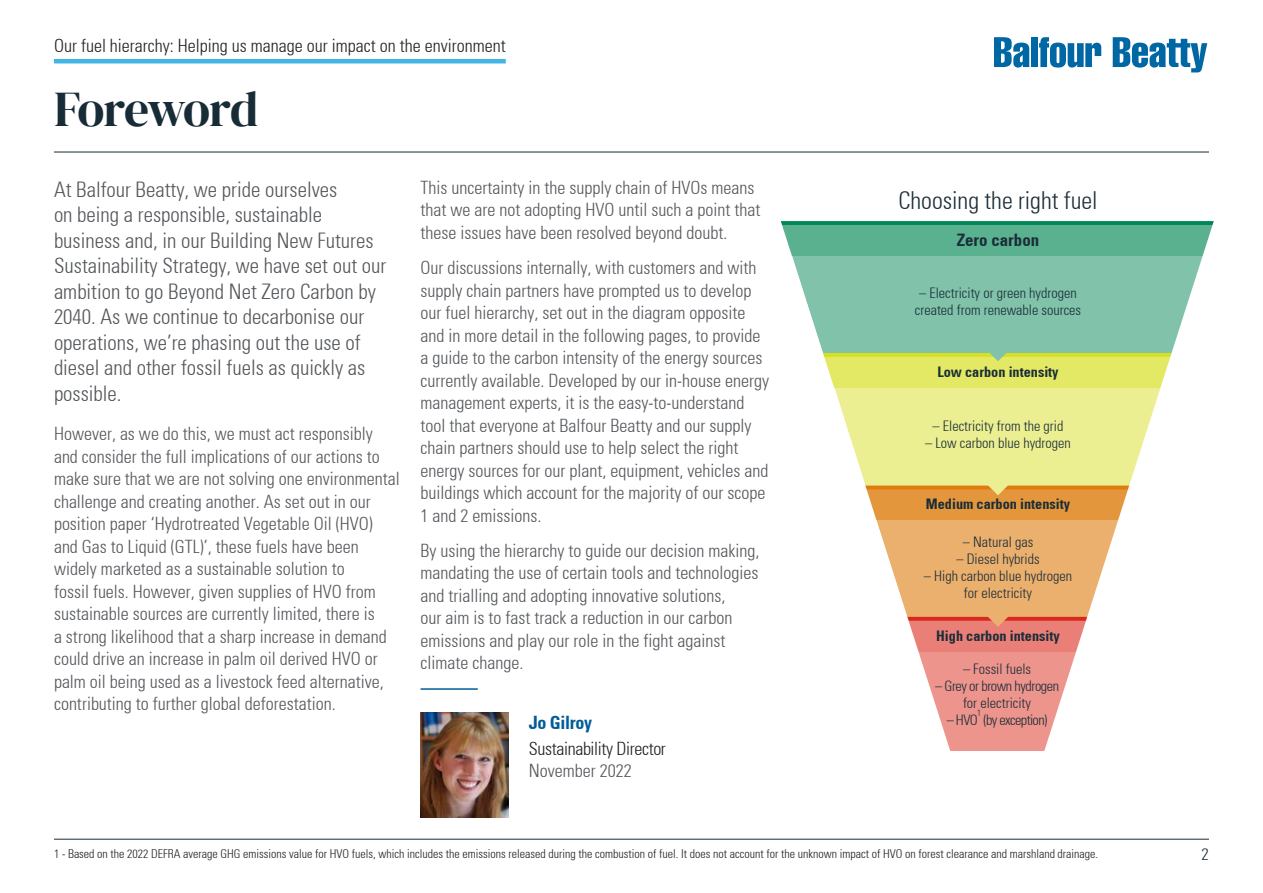
<style>
.page{position:relative;width:1263px;height:893px;background:#fff}
.page>*{position:absolute;margin:0;border:0;box-sizing:border-box;transform-origin:0 0}
.t1{font:49.5px "DM Serif Display";letter-spacing:-.025em;color:#172c36}
.t2{font:300 condensed 24.3px "Univers";color:#1b2d37}
.t3{font:300 condensed 21px/25.5px "Univers";color:#53565a}
.t4{font:300 condensed 18px/22.5px "Univers";color:#53565a}
.t5{font:300 condensed 18px "Univers";color:#231f20}
.t6{font:300 condensed 18px "Univers";letter-spacing:-.02em;color:#231f20}
.t7{font:700 condensed 18px "Univers";letter-spacing:-.02em;color:#005d99}
.t8{font:700 condensed 16.8px "Univers";color:#1b2d37}
.t9{font:300 condensed 16.5px "Univers";color:#1b2d37}
.t10{font:300 condensed 14.25px/17.1px "Univers";color:#1b2d37;text-align:center}
.t11{font:700 condensed 14.25px "Univers";color:#1b2d37}
.t12{font:300 condensed 14.25px/17.1px "Univers";letter-spacing:-.03em;color:#1b2d37;text-align:center}
.t13{font:300 condensed 14.25px "Univers";letter-spacing:-.04em;color:#1b2d37}
.t14{font:300 condensed 12px "Univers";color:#231f20}
.t15{font:300 condensed 9px "Univers";color:#1b2d37}
</style>
<div class="page">
<hr style="left:54px;top:839px;width:1155px;height:1px;background:#1b2d37">
<hr style="left:54px;top:59px;width:452px;height:4px;background:#41b6e6">
<svg style="left:994px;top:37px;width:35px;height:31px"></svg>
<div style="left:1031px;top:37px;width:6px;height:30px;background:#0067a5"></div>
<svg style="left:1039px;top:37px;width:62px;height:31px"></svg>
<svg style="left:1113px;top:37px;width:94px;height:35px"></svg>
<svg style="left:779px;top:221px;width:454px;height:4px"></svg>
<svg style="left:782px;top:225px;width:262px;height:526px"></svg>
<svg style="left:1044px;top:221px;width:189px;height:530px"></svg>
<img style="left:421px;top:712px;width:87px;height:106px">
<hr style="left:54px;top:152px;width:1155px;height:1px;background:#172c36">
<hr style="left:421px;top:688px;width:57px;height:2px;background:#005d99">
<p class="t5" style="left:54px;top:39px;width:453px">Our fuel hierarchy: Helping us manage our impact on the environment</p>
<h1 class="t1" style="left:54px;top:91px;width:206px">Foreword</h1>
<p class="t3" style="left:54px;top:178px;width:334px">At Balfour Beatty, we pride ourselves<br>on being a responsible, sustainable business and, in our Building New Futures Sustainability Strategy, we have set out our ambition to go Beyond Net Zero Carbon by 2040. As we continue to decarbonise our operations, we’re phasing out the use of diesel and other fossil fuels as quickly as possible.</p>
<p class="t4" style="left:54px;top:424px;width:347px">However, as we do this, we must act responsibly and consider the full implications of our actions to make sure that we are not solving one environmental challenge and creating another. As set out in our position paper ‘Hydrotreated Vegetable Oil (HVO) and Gas to Liquid (GTL)’, these fuels have been widely marketed as a sustainable solution to<br>fossil fuels. However, given supplies of HVO from sustainable sources are currently limited, there is<br>a strong likelihood that a sharp increase in demand could drive an increase in palm oil derived HVO or palm oil being used as a livestock feed alternative, contributing to further global deforestation.</p>
<p class="t4" style="left:421px;top:178px;width:341px">This uncertainty in the supply chain of HVOs means that we are not adopting HVO until such a point that these issues have been resolved beyond doubt.</p>
<p class="t4" style="left:421px;top:258px;width:350px">Our discussions internally, with customers and with supply chain partners have prompted us to develop our fuel hierarchy, set out in the diagram opposite and in more detail in the following pages, to provide a guide to the carbon intensity of the energy sources currently available. Developed by our in-house energy management experts, it is the easy-to-understand tool that everyone at Balfour Beatty and our supply chain partners should use to help select the right energy sources for our plant, equipment, vehicles and buildings which account for the majority of our scope 1 and 2 emissions.</p>
<p class="t4" style="left:421px;top:541px;width:340px">By using the hierarchy to guide our decision making, mandating the use of certain tools and technologies and trialling and adopting innovative solutions,<br>our aim is to fast track a reduction in our carbon emissions and play our role in the fight against climate change.</p>
<p class="t7" style="left:529px;top:716px;width:65px">Jo Gilroy</p>
<p class="t6" style="left:529px;top:742px;width:139px">Sustainability Director</p>
<p class="t4" style="left:529px;top:760px;width:104px">November 2022</p>
<h2 class="t2" style="left:898px;top:191px;width:201px">Choosing the right fuel</h2>
<p class="t8" style="left:957px;top:234px;width:84px">Zero carbon</p>
<p class="t10" style="left:915px;top:286px;width:168px">– Electricity or green hydrogen created from renewable sources</p>
<p class="t11" style="left:937px;top:367px;width:123px">Low carbon intensity</p>
<p class="t10" style="left:933px;top:419px;width:132px">– Electricity from the grid</p>
<p class="t10" style="left:925px;top:436px;width:147px">– Low carbon blue hydrogen</p>
<p class="t11" style="left:926px;top:499px;width:146px">Medium carbon intensity</p>
<p class="t10" style="left:963px;top:535px;width:72px">– Natural gas</p>
<p class="t10" style="left:956px;top:552px;width:85px">– Diesel hybrids</p>
<p class="t10" style="left:924px;top:569px;width:150px">– High carbon blue hydrogen for electricity</p>
<p class="t11" style="left:936px;top:630px;width:125px">High carbon intensity</p>
<p class="t10" style="left:963px;top:662px;width:70px">– Fossil fuels</p>
<p class="t12" style="left:935px;top:679px;width:126px">– Grey or brown hydrogen for electricity</p>
<p class="t13" style="left:947px;top:715px;width:102px">– HVO (by exception)</p>
<p class="t15" style="left:977px;top:710px;width:5px">1</p>
<p class="t14" style="left:54px;top:849px;width:1046px">1 - Based on the 2022 DEFRA average GHG emissions value for HVO fuels, which includes the emissions released during the combustion of fuel. It does not account for the unknown impact of HVO on forest clearance and marshland drainage.</p>
<p class="t9" style="left:1202px;top:847px;width:9px">2</p>
</div>
